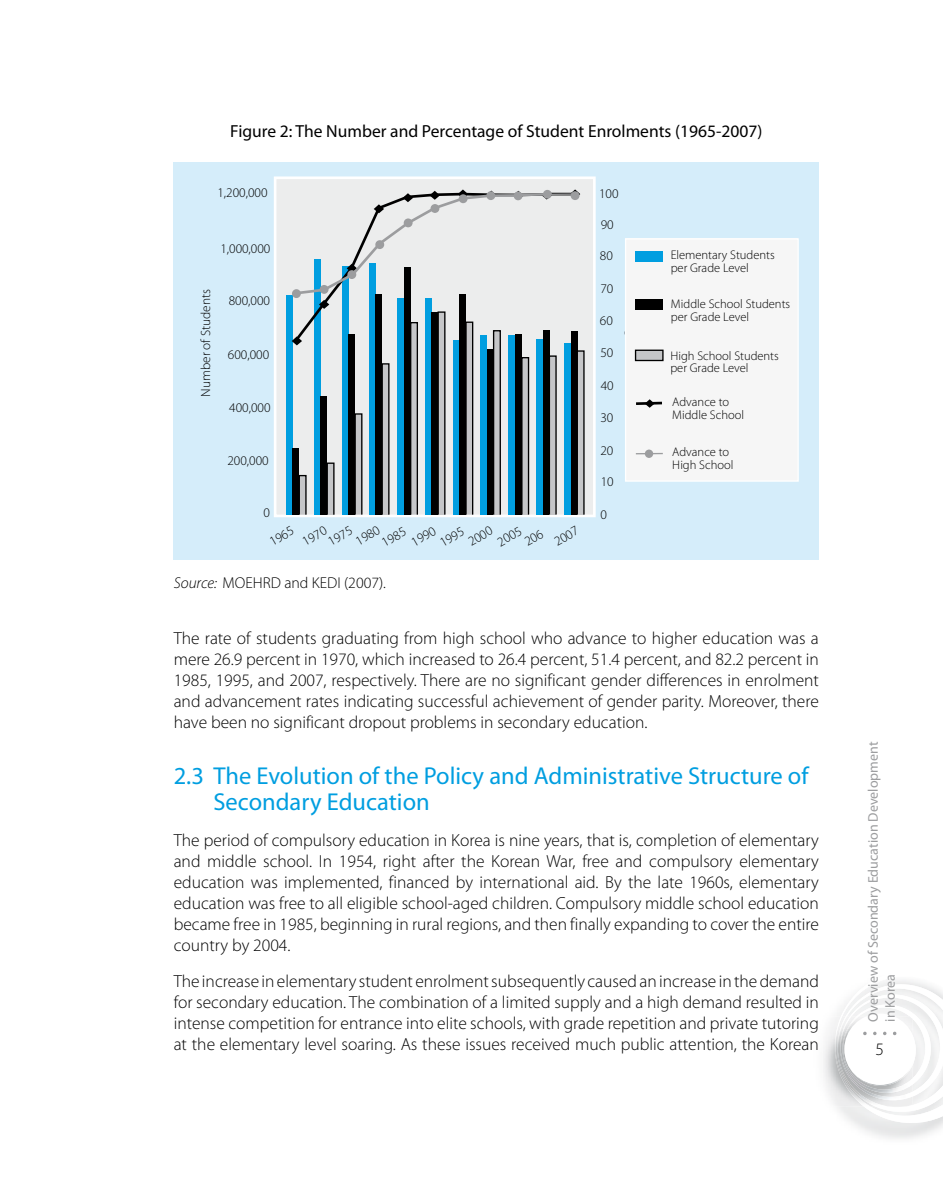
<style>
.page{position:relative;width:943px;height:1191px;background:#fff}
.page>*{position:absolute;margin:0;border:0;box-sizing:border-box;transform-origin:0 0}
.t1{font:24.5px/26.2px "Myriad Pro";color:#009ee0}
.t2{font:300 17.5px/21px "Myriad Pro";color:#000;text-align:justify}
.t3{font:17.5px "Myriad Pro";color:#000}
.t4{font:300 15.75px "Myriad Pro";color:#000}
.t5{font:14px/16.8px "Myriad Pro";color:#9c9d9f}
.t6{font:300 13.3px/13.1px "Myriad Pro";color:#000}
.t7{font:300 12.6px/12.6px "Myriad Pro";color:#000}
.s1{font-style:italic}
</style>
<div class="page">
<img style="left:822px;top:1027px;width:3px;height:66px">
<svg style="left:825px;top:977px;width:118px;height:155px"></svg>
<div style="left:173px;top:163px;width:645px;height:397px;background:#d5edfa"></div>
<div style="left:275px;top:178px;width:319px;height:338px;background:#eceded"></div>
<div style="left:274px;top:176px;width:321px;height:341px;border:3px solid #fff"></div>
<div style="left:286px;top:295px;width:7px;height:219px;background:#009ee0"></div>
<div style="left:314px;top:259px;width:6px;height:256px;background:#009ee0"></div>
<div style="left:342px;top:266px;width:6px;height:248px;background:#009ee0"></div>
<div style="left:369px;top:263px;width:6px;height:251px;background:#009ee0"></div>
<div style="left:397px;top:298px;width:7px;height:216px;background:#009ee0"></div>
<div style="left:425px;top:298px;width:6px;height:216px;background:#009ee0"></div>
<div style="left:453px;top:340px;width:7px;height:174px;background:#009ee0"></div>
<div style="left:480px;top:335px;width:7px;height:179px;background:#009ee0"></div>
<div style="left:508px;top:335px;width:7px;height:179px;background:#009ee0"></div>
<div style="left:536px;top:339px;width:6px;height:175px;background:#009ee0"></div>
<div style="left:564px;top:343px;width:7px;height:171px;background:#009ee0"></div>
<div style="left:293px;top:448px;width:6px;height:66px;background:#000"></div>
<div style="left:320px;top:397px;width:7px;height:118px;background:#000"></div>
<div style="left:348px;top:334px;width:7px;height:180px;background:#000"></div>
<div style="left:375px;top:294px;width:7px;height:220px;background:#000"></div>
<div style="left:404px;top:267px;width:6px;height:247px;background:#000"></div>
<div style="left:431px;top:312px;width:7px;height:202px;background:#000"></div>
<div style="left:459px;top:294px;width:7px;height:220px;background:#000"></div>
<div style="left:487px;top:349px;width:6px;height:165px;background:#000"></div>
<div style="left:515px;top:334px;width:7px;height:180px;background:#000"></div>
<div style="left:542px;top:330px;width:7px;height:184px;background:#000"></div>
<div style="left:571px;top:331px;width:6px;height:183px;background:#000"></div>
<hr style="left:490px;top:193px;width:29px;height:3px;background:#000">
<svg style="left:570px;top:189px;width:10px;height:8px"></svg>
<svg style="left:292px;top:189px;width:204px;height:156px"></svg>
<hr style="left:490px;top:194px;width:28px;height:3px;background:#9c9d9f">
<svg style="left:518px;top:190px;width:30px;height:10px"></svg>
<hr style="left:546px;top:193px;width:29px;height:2px;background:#9c9d9f">
<div style="left:292px;top:289px;width:9px;height:9px;background:#9c9d9f;border-radius:50%"></div>
<div style="left:320px;top:285px;width:8px;height:9px;background:#9c9d9f;border-radius:50%"></div>
<div style="left:347px;top:270px;width:9px;height:9px;background:#9c9d9f;border-radius:50%"></div>
<div style="left:375px;top:240px;width:9px;height:9px;background:#9c9d9f;border-radius:50%"></div>
<div style="left:404px;top:218px;width:8px;height:9px;background:#9c9d9f;border-radius:50%"></div>
<div style="left:430px;top:204px;width:9px;height:9px;background:#9c9d9f;border-radius:50%"></div>
<div style="left:458px;top:194px;width:9px;height:9px;background:#9c9d9f;border-radius:50%"></div>
<div style="left:486px;top:191px;width:9px;height:9px;background:#9c9d9f;border-radius:50%"></div>
<div style="left:513px;top:191px;width:9px;height:9px;background:#9c9d9f;border-radius:50%"></div>
<div style="left:543px;top:190px;width:9px;height:9px;background:#9c9d9f;border-radius:50%"></div>
<div style="left:570px;top:191px;width:9px;height:9px;background:#9c9d9f;border-radius:50%"></div>
<div style="left:298px;top:475px;width:8px;height:40px;background:#c5c6c8;border:1px solid #000"></div>
<div style="left:327px;top:463px;width:7px;height:52px;background:#c5c6c8"></div>
<div style="left:326px;top:462px;width:8px;height:53px;border:1px solid #000"></div>
<div style="left:354px;top:413px;width:8px;height:102px;background:#c5c6c8;border:1px solid #000"></div>
<div style="left:382px;top:364px;width:7px;height:150px;background:#c5c6c8"></div>
<div style="left:381px;top:363px;width:8px;height:152px;border:1px solid #000"></div>
<div style="left:410px;top:322px;width:8px;height:193px;background:#c5c6c8;border:1px solid #000"></div>
<div style="left:438px;top:312px;width:7px;height:202px;background:#c5c6c8"></div>
<div style="left:437px;top:311px;width:8px;height:204px;border:1px solid #000"></div>
<div style="left:465px;top:321px;width:8px;height:194px;background:#c5c6c8;border:1px solid #000"></div>
<div style="left:493px;top:331px;width:7px;height:183px;background:#c5c6c8"></div>
<div style="left:493px;top:330px;width:8px;height:185px;border:1px solid #000"></div>
<div style="left:522px;top:358px;width:6px;height:156px;background:#c5c6c8"></div>
<div style="left:521px;top:357px;width:8px;height:158px;border:1px solid #000"></div>
<svg style="left:550px;top:357px;width:4px;height:156px"></svg>
<div style="left:548px;top:355px;width:8px;height:160px;border:1px solid #000"></div>
<div style="left:577px;top:351px;width:7px;height:163px;background:#c5c6c8"></div>
<div style="left:576px;top:350px;width:8px;height:165px;border:1px solid #000"></div>
<div style="left:625px;top:239px;width:173px;height:242px;background:#f6f6f6"></div>
<div style="left:625px;top:238px;width:173px;height:244px;border:1px solid #fff"></div>
<div style="left:635px;top:251px;width:28px;height:11px;background:#009ee0"></div>
<div style="left:635px;top:299px;width:28px;height:11px;background:#000"></div>
<div style="left:635px;top:350px;width:28px;height:10px;background:#c5c6c8"></div>
<div style="left:635px;top:349px;width:28px;height:12px;border:1px solid #000"></div>
<svg style="left:636px;top:453px;width:26px;height:1px"></svg>
<div style="left:645px;top:449px;width:8px;height:9px;background:#9c9d9f;border-radius:50%"></div>
<svg style="left:636px;top:399px;width:26px;height:9px"></svg>
<p class="t3" style="left:230px;top:120px;width:533px">Figure 2: The Number and Percentage of Student Enrolments (1965-2007)</p>
<p class="t6" style="left:217px;top:186px;width:52px">1,200,000</p>
<p class="t6" style="left:220px;top:241px;width:52px">1,000,000</p>
<p class="t6" style="left:199px;top:397px;width:109px;rotate:-90deg">Number of Students</p>
<p class="t6" style="left:229px;top:294px;width:43px">800,000</p>
<p class="t6" style="left:228px;top:347px;width:43px">600,000</p>
<p class="t6" style="left:229px;top:400px;width:43px">400,000</p>
<p class="t6" style="left:227px;top:454px;width:43px">200,000</p>
<p class="t6" style="left:263px;top:506px;width:8px">0</p>
<p class="t6" style="left:267px;top:536px;width:27px;rotate:-30deg">1965</p>
<p class="t6" style="left:300px;top:536px;width:27px;rotate:-30deg">1970</p>
<p class="t6" style="left:326px;top:536px;width:27px;rotate:-30deg">1975</p>
<p class="t6" style="left:353px;top:536px;width:27px;rotate:-30deg">1980</p>
<p class="t6" style="left:379px;top:537px;width:27px;rotate:-30deg">1985</p>
<p class="t6" style="left:409px;top:537px;width:27px;rotate:-30deg">1990</p>
<p class="t6" style="left:437px;top:537px;width:27px;rotate:-30deg">1995</p>
<p class="t6" style="left:466px;top:536px;width:27px;rotate:-30deg">2000</p>
<p class="t6" style="left:515px;top:525px;width:21px;text-indent:-24px;rotate:-30deg">2005<br>206</p>
<p class="t6" style="left:552px;top:536px;width:27px;rotate:-30deg">2007</p>
<p class="t6" style="left:599px;top:186px;width:21px">100</p>
<p class="t6" style="left:600px;top:218px;width:14px">90</p>
<p class="t6" style="left:600px;top:249px;width:14px">80</p>
<p class="t6" style="left:600px;top:282px;width:14px">70</p>
<p class="t6" style="left:600px;top:314px;width:14px">60</p>
<p class="t6" style="left:600px;top:346px;width:14px">50</p>
<p class="t6" style="left:600px;top:378px;width:14px">40</p>
<p class="t6" style="left:600px;top:411px;width:14px">30</p>
<p class="t6" style="left:600px;top:443px;width:14px">20</p>
<p class="t6" style="left:600px;top:475px;width:14px">10</p>
<p class="t6" style="left:600px;top:507px;width:8px">0</p>
<p class="t6" style="left:624px;top:327px;width:11px">%</p>
<p class="t7" style="left:670px;top:249px;width:106px">Elementary Students per Grade Level</p>
<p class="t7" style="left:671px;top:298px;width:121px">Middle School Students per Grade Level</p>
<p class="t7" style="left:670px;top:349px;width:110px">High School Students per Grade Level</p>
<p class="t7" style="left:672px;top:395px;width:73px">Advance to<br>Middle School</p>
<p class="t7" style="left:672px;top:445px;width:63px">Advance to<br>High School</p>
<p class="t4" style="left:174px;top:573px;width:214px"><span class="s1">Source:</span> MOEHRD and KEDI (2007).</p>
<p class="t2" style="left:174px;top:627px;width:646px">The rate of students graduating from high school who advance to higher education was a mere 26.9 percent in 1970, which increased to 26.4 percent, 51.4 percent, and 82.2 percent in 1985, 1995, and 2007, respectively. There are no significant gender differences in enrolment and advancement rates indicating successful achievement of gender parity. Moreover, there have been no significant dropout problems in secondary education.</p>
<h1 class="t1" style="left:213px;top:762px;width:596px;text-indent:-40px">2.3 The Evolution of the Policy and Administrative Structure of<br>Secondary Education</h1>
<p class="t2" style="left:174px;top:829px;width:646px">The period of compulsory education in Korea is nine years, that is, completion of elementary and middle school. In 1954, right after the Korean War, free and compulsory elementary education was implemented, financed by international aid. By the late 1960s, elementary education was free to all eligible school-aged children. Compulsory middle school education became free in 1985, beginning in rural regions, and then finally expanding to cover the entire country by 2004.</p>
<p class="t2" style="left:174px;top:970px;width:646px">The increase in elementary student enrolment subsequently caused an increase in the demand for secondary education. The combination of a limited supply and a high demand resulted in intense competition for entrance into elite schools, with grade repetition and private tutoring at the elementary level soaring. As these issues received much public attention, the Korean</p>
<p class="t5" style="left:864px;top:1021px;width:281px;rotate:-90deg">Overview of Secondary Education Development in Korea</p>
<p class="t2" style="left:875px;top:1038px;width:10px">5</p>
</div>
